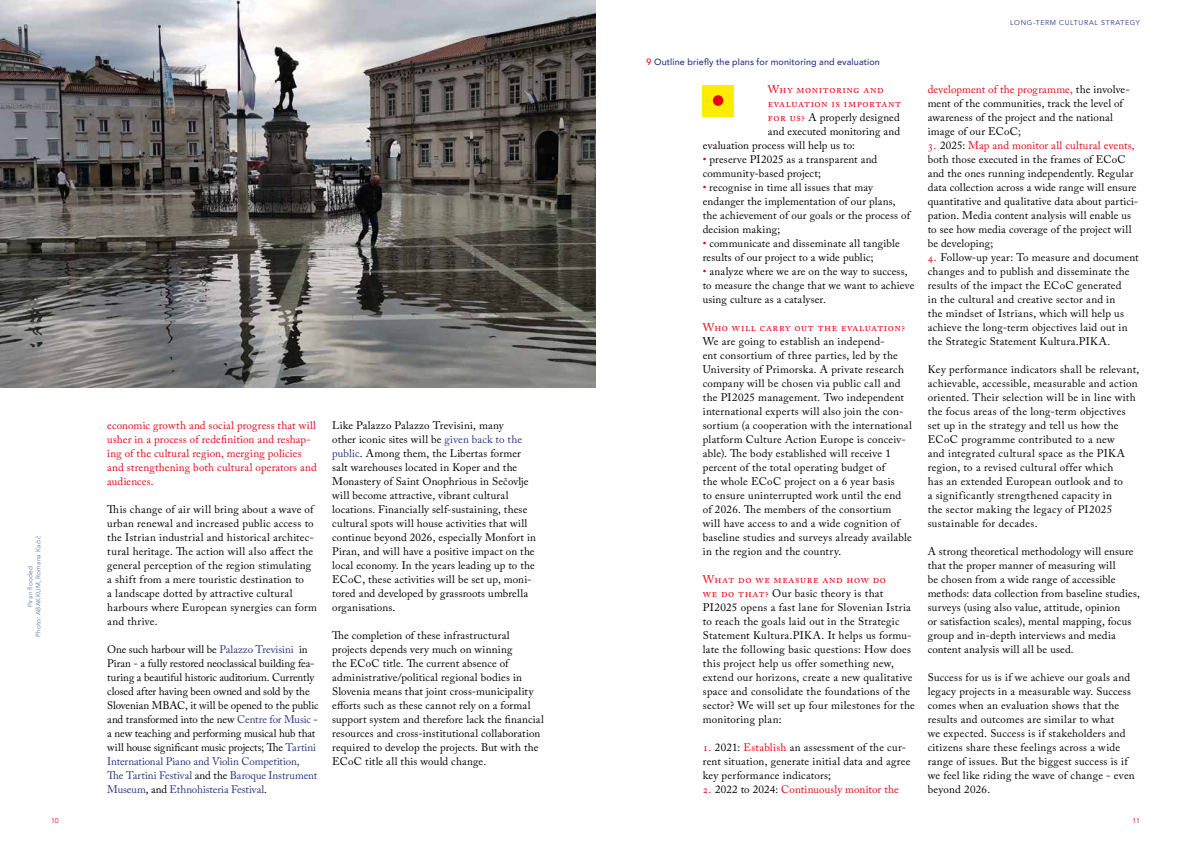
<style>
.page{position:relative;width:1191px;height:842px;background:#fff}
.page>*{position:absolute;margin:0;border:0;box-sizing:border-box;transform-origin:0 0}
.t1{font:11px/14px "Adobe Caslon Pro";letter-spacing:.015em;color:#000}
.t2{font:11px/14px "Adobe Caslon Pro";letter-spacing:-.01em;color:#000}
.t3{font:11px/14px "Adobe Caslon Pro";letter-spacing:.04em;color:#000}
.t4{font:11px/14px "Adobe Caslon Pro";letter-spacing:.045em;color:#e30613}
.t5{font:11px "Adobe Caslon Pro";letter-spacing:.02em;color:#e30613}
.t6{font:500 9px "Avenir";letter-spacing:.015em;color:#283583}
.t7{font:7px "Avenir";letter-spacing:.095em;color:#283583}
.t8{font:7px "Avenir";color:#e30613}
.t9{font:6.5px/8px "Avenir";letter-spacing:.03em;color:#5f7ca4;text-align:center}
.s1{color:#283583}
.s2{color:#e30613}
.s3{color:#000}
</style>
<div class="page">
<div style="left:702px;top:85px;width:32px;height:31px;background:#ffed00"></div>
<div style="left:713px;top:95px;width:10px;height:11px;background:#e30613;border-radius:50%"></div>
<img style="left:0;top:0;width:596px;height:387px">
<p class="t7" style="left:1010px;top:19px;width:131px">LONG-TERM CULTURAL STRATEGY</p>
<p class="t9" style="left:26px;top:637px;width:102px;rotate:-90deg">Piran flooded<br>Photo: ABAKKUM, Romana Kačič</p>
<p class="t4" style="left:107px;top:418px;width:211px">economic growth and social progress that will usher in a process of redefinition and reshap&shy;ing of the cultural region, merging policies and strengthening both cultural operators and audiences.</p>
<p class="t1" style="left:107px;top:502px;width:211px">This change of air will bring about a wave of urban renewal and increased public access to the Istrian industrial and historical architec&shy;tural heritage. The action will also affect the general perception of the region stimulating a shift from a mere touristic destination to<br>a landscape dotted by attractive cultural harbours where European synergies can form and thrive.</p>
<p class="t2" style="left:107px;top:642px;width:213px">One such harbour will be <span class="s1">Palazzo Trevisini</span> in Piran - a fully restored neoclassical building fea&shy;turing a beautiful historic auditorium. Currently closed after having been owned and sold by the Slovenian MBAC, it will be opened to the public and transformed into the new <span class="s1">Centre for Music</span> - a new teaching and performing musical hub that will house significant music projects; The <span class="s1">Tartini International Piano and Violin Competition, The Tartini Festival</span> and the <span class="s1">Baroque Instrument Museum</span>, and <span class="s1">Ethnohisteria Festival</span>.</p>
<p class="t1" style="left:332px;top:418px;width:205px">Like Palazzo Palazzo Trevisini, many<br>other iconic sites will be <span class="s1">given back to the public</span>. Among them, the Libertas former salt warehouses located in Koper and the Monastery of Saint Onophrious in Sečovlje will become attractive, vibrant cultural locations. Financially self-sustaining, these cultural spots will house activities that will continue beyond 2026, especially Monfort in Piran, and will have a positive impact on the local economy. In the years leading up to the ECoC, these activities will be set up, moni&shy;tored and developed by grassroots umbrella organisations.</p>
<p class="t1" style="left:332px;top:628px;width:213px">The completion of these infrastructural projects depends very much on winning<br>the ECoC title. The current absence of administrative/political regional bodies in Slovenia means that joint cross-municipality efforts such as these cannot rely on a formal support system and therefore lack the financial resources and cross-institutional collaboration required to develop the projects. But with the ECoC title all this would change.</p>
<p class="t6" style="left:646px;top:54px;width:235px"><span class="s2">9</span> Outline briefly the plans for monitoring and evaluation</p>
<p class="t4" style="left:768px;top:82px;width:117px">Why monitoring and</p>
<p class="t4" style="left:768px;top:96px;width:135px">evaluation is important</p>
<p class="t1" style="left:768px;top:110px;width:133px"><span class="s2">for us?</span> A properly designed</p>
<p class="t1" style="left:768px;top:124px;width:134px">and executed monitoring and</p>
<p class="t1" style="left:703px;top:138px;width:153px">evaluation process will help us to:</p>
<p class="t1" style="left:703px;top:152px;width:176px"><span class="s2">•</span> preserve PI2025 as a transparent and community-based project;</p>
<p class="t1" style="left:703px;top:180px;width:210px"><span class="s2">•</span> recognise in time all issues that may endanger the implementation of our plans, the achievement of our goals or the process of decision making;</p>
<p class="t1" style="left:703px;top:236px;width:198px"><span class="s2">•</span> communicate and disseminate all tangible results of our project to a wide public;</p>
<p class="t1" style="left:703px;top:264px;width:213px"><span class="s2">•</span> analyze where we are on the way to success, to measure the change that we want to achieve using culture as a catalyser.</p>
<p class="t4" style="left:703px;top:320px;width:204px">Who will carry out the evaluation?</p>
<p class="t1" style="left:703px;top:334px;width:211px">We are going to establish an independ-<br>ent consortium of three parties, led by the University of Primorska. A private research company will be chosen via public call and the PI2025 management. Two independent international experts will also join the con&shy;sortium (a cooperation with the international platform Culture Action Europe is conceiv&shy;able). The body established will receive 1 percent of the total operating budget of<br>the whole ECoC project on a 6 year basis<br>to ensure uninterrupted work until the end of 2026. The members of the consortium<br>will have access to and a wide cognition of baseline studies and surveys already available in the region and the country.</p>
<p class="t3" style="left:703px;top:572px;width:214px"><span class="s2">What do we measure and how do<br>we do that?</span> Our basic theory is that PI2025 opens a fast lane for Slovenian Istria to reach the goals laid out in the Strategic Statement Kultura.PIKA. It helps us formu&shy;late the following basic questions: How does this project help us offer something new, extend our horizons, create a new qualitative space and consolidate the foundations of the sector? We will set up four milestones for the monitoring plan:</p>
<p class="t1" style="left:703px;top:740px;width:209px"><span class="s2">1.</span> 2021: <span class="s2">Establish</span> an assessment of the cur&shy;rent situation, generate initial data and agree key performance indicators;</p>
<p class="t5" style="left:703px;top:783px;width:197px">2. <span class="s3">2022 to 2024:</span> Continuously monitor the</p>
<p class="t1" style="left:927px;top:82px;width:204px"><span class="s2">development of the programme,</span> the involve&shy;ment of the communities, track the level of awareness of the project and the national image of our ECoC;</p>
<p class="t1" style="left:927px;top:138px;width:212px"><span class="s2">3.</span> 2025: <span class="s2">Map and monitor all cultural events, </span>both those executed in the frames of ECoC and the ones running independently. Regular data collection across a wide range will ensure quantitative and qualitative data about partici&shy;pation. Media content analysis will enable us to see how media coverage of the project will be developing;</p>
<p class="t1" style="left:927px;top:250px;width:212px"><span class="s2">4.</span> Follow-up year: To measure and document changes and to publish and disseminate the results of the impact the ECoC generated<br>in the cultural and creative sector and in<br>the mindset of Istrians, which will help us achieve the long-term objectives laid out in the Strategic Statement Kultura.PIKA.</p>
<p class="t1" style="left:927px;top:362px;width:213px">Key performance indicators shall be relevant, achievable, accessible, measurable and action oriented. Their selection will be in line with the focus areas of the long-term objectives set up in the strategy and tell us how the ECoC programme contributed to a new<br>and integrated cultural space as the PIKA region, to a revised cultural offer which<br>has an extended European outlook and to<br>a significantly strengthened capacity in<br>the sector making the legacy of PI2025 sustainable for decades.</p>
<p class="t1" style="left:927px;top:544px;width:214px">A strong theoretical methodology will ensure that the proper manner of measuring will<br>be chosen from a wide range of accessible methods: data collection from baseline studies, surveys (using also value, attitude, opinion<br>or satisfaction scales), mental mapping, focus group and in-depth interviews and media content analysis will all be used.</p>
<p class="t1" style="left:927px;top:670px;width:208px">Success for us is if we achieve our goals and legacy projects in a measurable way. Success comes when an evaluation shows that the results and outcomes are similar to what<br>we expected. Success is if stakeholders and citizens share these feelings across a wide range of issues. But the biggest success is if we feel like riding the wave of change - even beyond 2026.</p>
<p class="t8" style="left:51px;top:816px;width:9px">10</p>
<p class="t8" style="left:1132px;top:816px;width:9px">11</p>
</div>
